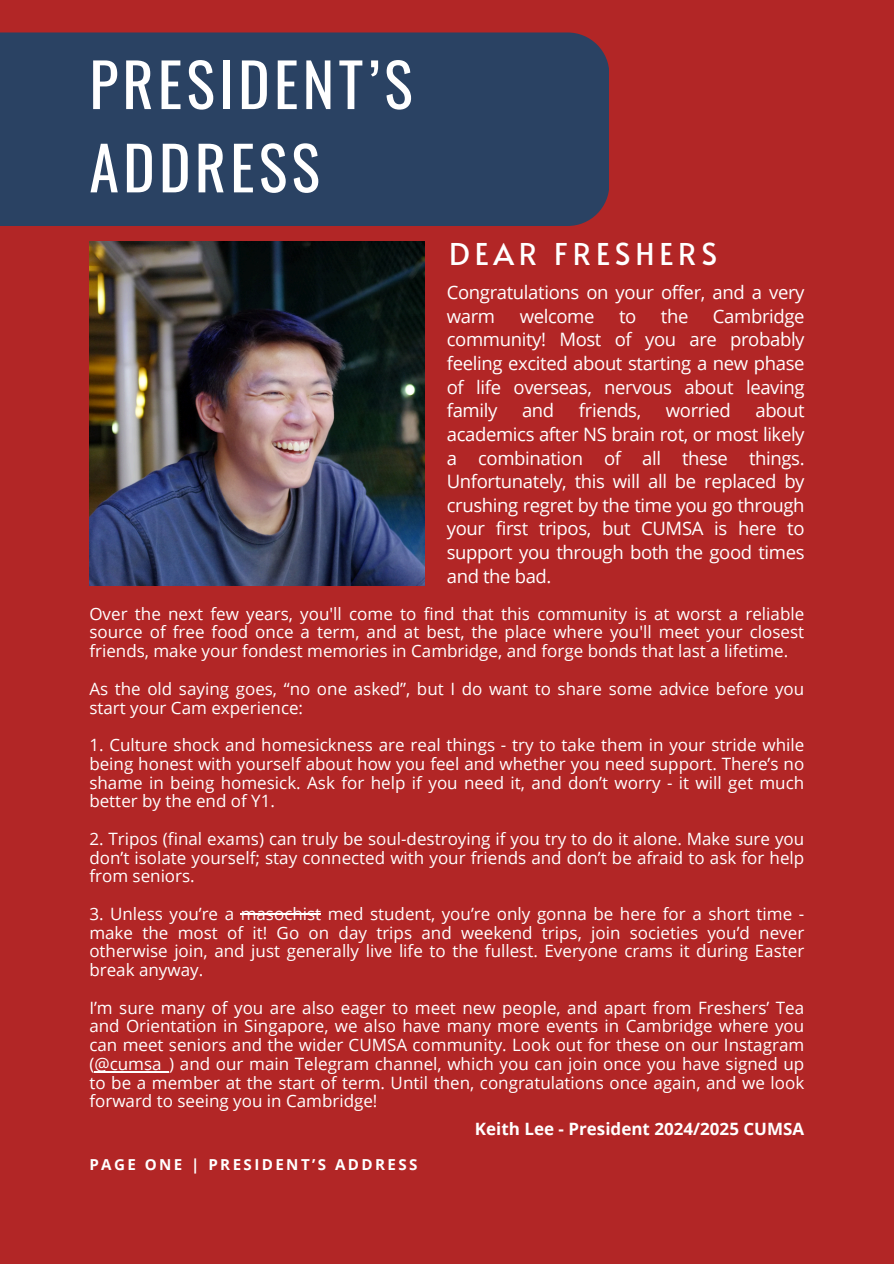
<style>
.page{position:relative;width:894px;height:1264px;background:#fff}
.page>*{position:absolute;margin:0;border:0;box-sizing:border-box;transform-origin:0 0}
.t1{font:60px/83.2px "Oswald";letter-spacing:.07em;color:#fff}
.t2{font:30px "Alata";letter-spacing:.16em;color:#fff}
.t3{font:18.45px/23.7px "Open Sans";letter-spacing:-.02em;color:#fff;text-align:justify}
.t4{font:16.95px/18.8px "Open Sans";color:#fff;text-align:justify}
.t5{font:700 16.95px "Open Sans";color:#fff}
.t6{font:700 15.15px "Open Sans";letter-spacing:.16em;color:#fff}
</style>
<div class="page">
<div style="left:0;top:0;width:893px;height:1263px;background:#b22626"></div>
<div style="left:0;top:32px;width:609px;height:194px;background:#2a4263"></div>
<img style="left:89px;top:241px;width:336px;height:345px">
<hr style="left:240px;top:913px;width:81px;height:1px;background:#fff">
<hr style="left:94px;top:1071px;width:75px;height:1px;background:#fff">
<p class="t1" style="left:89px;top:40px;width:324px">PRESIDENT’S<br>ADDRESS</p>
<p class="t2" style="left:449px;top:232px;width:269px">DEAR FRESHERS</p>
<h3 class="t3" style="left:446px;top:280px;width:359px">Congratulations on your offer, and a very warm</h3>
<h3 class="t3" style="left:446px;top:304px;width:359px;text-indent:266px">Cambridge community! Most of you are probably feeling excited about starting a new phase of life overseas, nervous about leaving family</h3>
<h3 class="t3" style="left:519px;top:304px;width:76px">welcome</h3>
<h3 class="t3" style="left:619px;top:304px;width:19px">to</h3>
<h3 class="t3" style="left:660px;top:304px;width:29px">the</h3>
<h3 class="t3" style="left:522px;top:398px;width:34px">and</h3>
<h3 class="t3" style="left:578px;top:398px;width:64px">friends,</h3>
<h3 class="t3" style="left:665px;top:398px;width:66px">worried</h3>
<h3 class="t3" style="left:446px;top:398px;width:359px;text-indent:308px">about academics after NS brain rot, or most likely a combination of all these things.<br>Unfortunately, this will all be replaced by crushing regret by the time you go through your first tripos, but CUMSA is here to support you through both the good times and the bad.</h3>
<h2 class="t4" style="left:89px;top:603px;width:716px">Over the next few years, you'll come to find that this community is at worst a reliable source of free food once a term, and at best, the place where you'll meet your closest friends, make your fondest memories in Cambridge, and forge bonds that last a lifetime.</h2>
<h4 class="t4" style="left:89px;top:678px;width:716px">As the old saying goes, “no one asked”, but I do want to share some advice before you start your Cam experience:</h4>
<h4 class="t4" style="left:89px;top:735px;width:716px">1. Culture shock and homesickness are real things - try to take them in your stride while being honest with yourself about how you feel and whether you need support. There’s no shame in being homesick. Ask for help if you need it, and don’t worry - it will get much better by the end of Y1.</h4>
<h4 class="t4" style="left:89px;top:828px;width:716px">2. Tripos (final exams) can truly be soul-destroying if you try to do it alone. Make sure you don’t isolate yourself; stay connected with your friends and don’t be afraid to ask for help from seniors.</h4>
<h4 class="t4" style="left:89px;top:903px;width:716px">3. Unless you’re a masochist med student, you’re only gonna be here for a short time - make the most of it! Go on day trips and weekend trips, join societies you’d never otherwise join, and just generally live life to the fullest. Everyone crams it during Easter break anyway.</h4>
<h4 class="t4" style="left:89px;top:997px;width:716px">I’m sure many of you are also eager to meet new people, and apart from Freshers’ Tea and Orientation in Singapore, we also have many more events in Cambridge where you can meet seniors and the wider CUMSA community. Look out for these on our Instagram (@cumsa_) and our main Telegram channel, which you can join once you have signed up to be a member at the start of term. Until then, congratulations once again, and we look forward to seeing you in Cambridge!</h4>
<h4 class="t5" style="left:475px;top:1117px;width:331px">Keith Lee - President 2024/2025 CUMSA</h4>
<h4 class="t6" style="left:89px;top:1154px;width:329px">PAGE ONE | PRESIDENT’S ADDRESS</h4>
</div>
